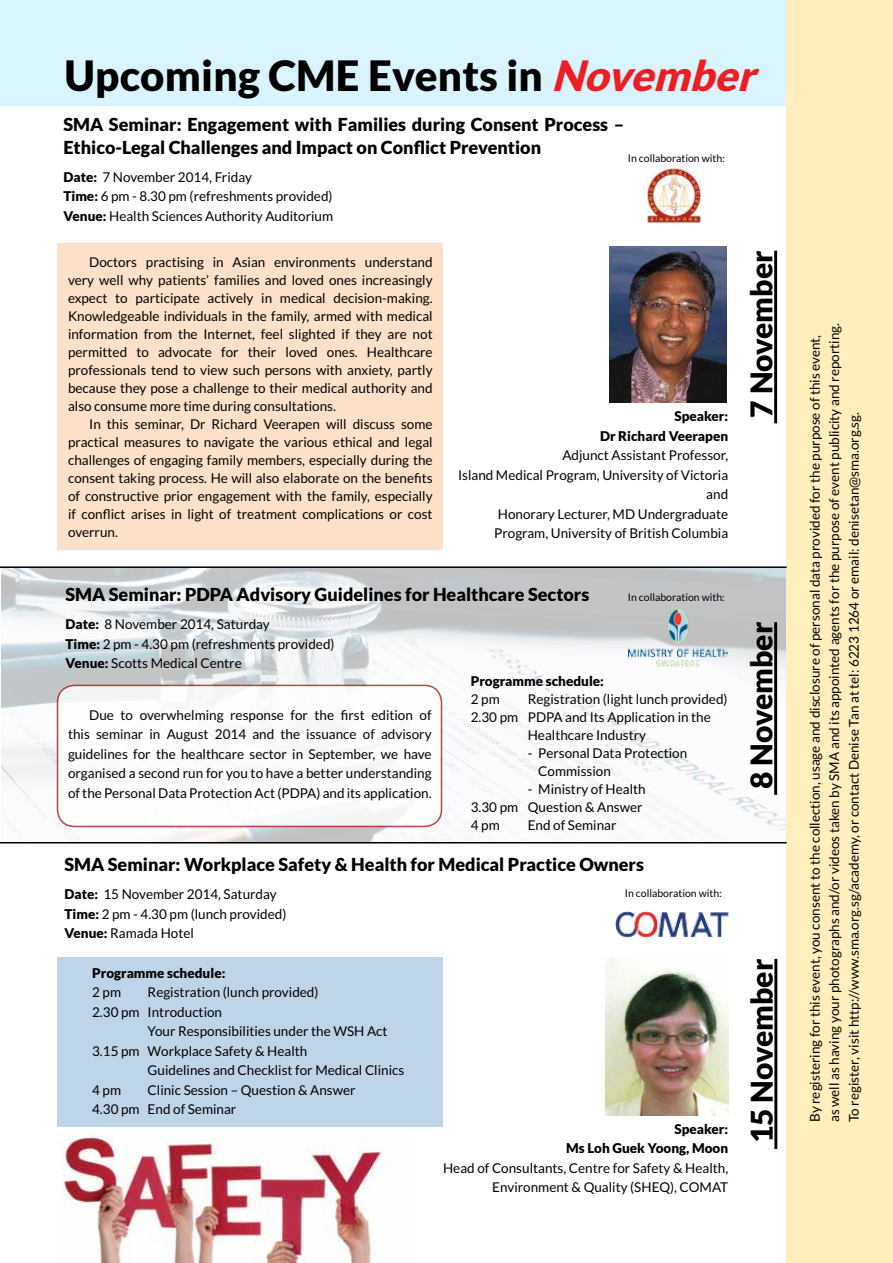
<style>
.page{position:relative;width:893px;height:1263px;background:#fff}
.page>*{position:absolute;margin:0;border:0;box-sizing:border-box;transform-origin:0 0}
.t1{font:900 42px "Lato";letter-spacing:.005em;color:#000}
.t2{font:900 30px "Lato";color:#000}
.t3{font:900 18px/22.5px "Lato";color:#000}
.t4{font:13.5px/19.5px "Lato";color:#000}
.t5{font:900 13.5px/19.5px "Lato";color:#000;text-align:right}
.t6{font:10.5px "Lato";color:#000}
.s1{font-style:italic;color:#ed1d24}
.s2{font-weight:900}
</style>
<div class="page">
<div style="left:57px;top:243px;width:385px;height:306px;background:#fce0c7"></div>
<img style="left:1px;top:568px;width:786px;height:274px">
<div style="left:0;top:0;width:788px;height:106px;background:#daf4fd"></div>
<img style="left:62px;top:1134px;width:328px;height:129px">
<img style="left:616px;top:911px;width:112px;height:26px">
<div style="left:787px;top:0;width:106px;height:1263px;background:#ffefbd"></div>
<img style="left:647px;top:169px;width:53px;height:53px">
<img style="left:610px;top:246px;width:116px;height:156px">
<hr style="left:0;top:566px;width:787px;height:2px;background:#000">
<hr style="left:774px;top:251px;width:3px;height:172px;background:#000">
<hr style="left:774px;top:622px;width:3px;height:173px;background:#000">
<hr style="left:0;top:842px;width:787px;height:1px;background:#000">
<hr style="left:774px;top:959px;width:3px;height:190px;background:#000">
<div style="left:58px;top:685px;width:383px;height:141px;background:#fff;border-radius:17px"></div>
<div style="left:57px;top:685px;width:385px;height:142px;border:2px solid #ac1f23;border-radius:17px"></div>
<div style="left:57px;top:957px;width:385px;height:169px;background:#c0d4e8"></div>
<img style="left:605px;top:957px;width:123px;height:159px">
<img style="left:628px;top:609px;width:99px;height:58px">
<h1 class="t1" style="left:64px;top:51px;width:704px">Upcoming CME Events in <span class="s1">November</span></h1>
<h3 class="t3" style="left:63px;top:113px;width:562px">SMA Seminar: Engagement with Families during Consent Process –<br>Ethico-Legal Challenges and Impact on Conflict Prevention</h3>
<p class="t4" style="left:63px;top:167px;width:271px"><span class="s2">Date:</span> 7 November 2014, Friday<br><span class="s2">Time:</span> 6 pm - 8.30 pm (refreshments provided)<br><span class="s2">Venue:</span> Health Sciences Authority Auditorium</p>
<p class="t4" style="left:68px;top:253px;width:366px;line-height:18px;text-align:justify;text-indent:21px">Doctors practising in Asian environments understand very well why patients’ families and loved ones increasingly expect to participate actively in medical decision-making.<br>Knowledgeable individuals in the family, armed with medical information from the Internet, feel slighted if they are not permitted to advocate for their loved ones. Healthcare professionals tend to view such persons with anxiety, partly because they pose a challenge to their medical authority and also consume more time during consultations.</p>
<p class="t4" style="left:68px;top:415px;width:366px;line-height:18px;text-align:justify;text-indent:21px">In this seminar, Dr Richard Veerapen will discuss some practical measures to navigate the various ethical and legal challenges of engaging family members, especially during the consent taking process. He will also elaborate on the benefits of constructive prior engagement with the family, especially if conflict arises in light of treatment complications or cost overrun.</p>
<p class="t6" style="left:628px;top:153px;width:99px">In collaboration with:</p>
<h2 class="t2" style="left:744px;top:418px;width:168px;rotate:-90deg">7 November</h2>
<p class="t5" style="left:600px;top:406px;width:130px">Speaker:<br>Dr Richard Veerapen</p>
<p class="t4" style="left:458px;top:445px;width:272px;text-align:right">Adjunct Assistant Professor,<br>Island Medical Program, University of Victoria and<br>Honorary Lecturer, MD Undergraduate<br>Program, University of British Columbia</p>
<h3 class="t3" style="left:65px;top:583px;width:525px">SMA Seminar: PDPA Advisory Guidelines for Healthcare Sectors</h3>
<p class="t4" style="left:65px;top:615px;width:271px"><span class="s2">Date:</span> 8 November 2014, Saturday<br><span class="s2">Time:</span> 2 pm - 4.30 pm (refreshments provided)<br><span class="s2">Venue:</span> Scotts Medical Centre</p>
<p class="t5" style="left:471px;top:671px;width:135px">Programme schedule:</p>
<p class="t4" style="left:471px;top:689px;width:30px">2 pm</p>
<p class="t4" style="left:528px;top:689px;width:201px">Registration (light lunch provided)</p>
<p class="t4" style="left:471px;top:707px;width:242px">2.30 pm PDPA and Its Application in the</p>
<p class="t4" style="left:528px;top:725px;width:120px">Healthcare Industry</p>
<p class="t4" style="left:538px;top:744px;width:150px;line-height:18px;text-indent:-11px">- Personal Data Protection<br>Commission</p>
<p class="t4" style="left:471px;top:780px;width:176px;line-height:18px;text-indent:57px">- Ministry of Health<br>3.30 pm Question &amp; Answer<br>4 pm</p>
<p class="t6" style="left:628px;top:592px;width:99px">In collaboration with:</p>
<p class="t4" style="left:68px;top:705px;width:365px;text-align:justify;text-indent:21px">Due to overwhelming response for the first edition of this seminar in August 2014 and the issuance of advisory guidelines for the healthcare sector in September, we have organised a second run for you to have a better understanding of the Personal Data Protection Act (PDPA) and its application.</p>
<p class="t4" style="left:528px;top:815px;width:90px">End of Seminar</p>
<h3 class="t3" style="left:64px;top:853px;width:581px">SMA Seminar: Workplace Safety &amp; Health for Medical Practice Owners</h3>
<p class="t4" style="left:64px;top:885px;width:223px"><span class="s2">Date:</span> 15 November 2014, Saturday<br><span class="s2">Time:</span> 2 pm - 4.30 pm (lunch provided)<br><span class="s2">Venue:</span> Ramada Hotel</p>
<p class="t6" style="left:625px;top:887px;width:99px">In collaboration with:</p>
<p class="t5" style="left:92px;top:962px;width:135px">Programme schedule:</p>
<p class="t4" style="left:92px;top:982px;width:30px">2 pm</p>
<p class="t4" style="left:148px;top:982px;width:172px">Registration (lunch provided)</p>
<p class="t4" style="left:92px;top:1002px;width:131px">2.30 pm Introduction</p>
<p class="t4" style="left:148px;top:1021px;width:241px">Your Responsibilities under the WSH Act</p>
<p class="t4" style="left:92px;top:1041px;width:217px">3.15 pm Workplace Safety &amp; Health</p>
<p class="t4" style="left:148px;top:1060px;width:258px">Guidelines and Checklist for Medical Clinics</p>
<p class="t4" style="left:92px;top:1080px;width:30px">4 pm</p>
<p class="t4" style="left:92px;top:1080px;width:265px;text-indent:55px">Clinic Session – Question &amp; Answer<br>4.30 pm End of Seminar</p>
<p class="t5" style="left:566px;top:1119px;width:163px">Speaker:<br>Ms Loh Guek Yoong, Moon</p>
<p class="t4" style="left:443px;top:1158px;width:287px;text-align:right">Head of Consultants, Centre for Safety &amp; Health,<br>Environment &amp; Quality (SHEQ), COMAT</p>
<h2 class="t2" style="left:744px;top:789px;width:168px;rotate:-90deg">8 November</h2>
<h2 class="t2" style="left:744px;top:1143px;width:186px;rotate:-90deg">15 November</h2>
<p class="t4" style="left:805px;top:1122px;width:801px;rotate:-90deg">By registering for this event, you consent to the collection, usage and disclosure of personal data provided for the purpose of this event, as well as having your photographs and/or videos taken by SMA and its appointed agents for the purpose of event publicity and reporting.<br>To register, visit http://www.sma.org.sg/academy, or contact Denise Tan at tel: 6223 1264 or email: denisetan@sma.org.sg.</p>
</div>
